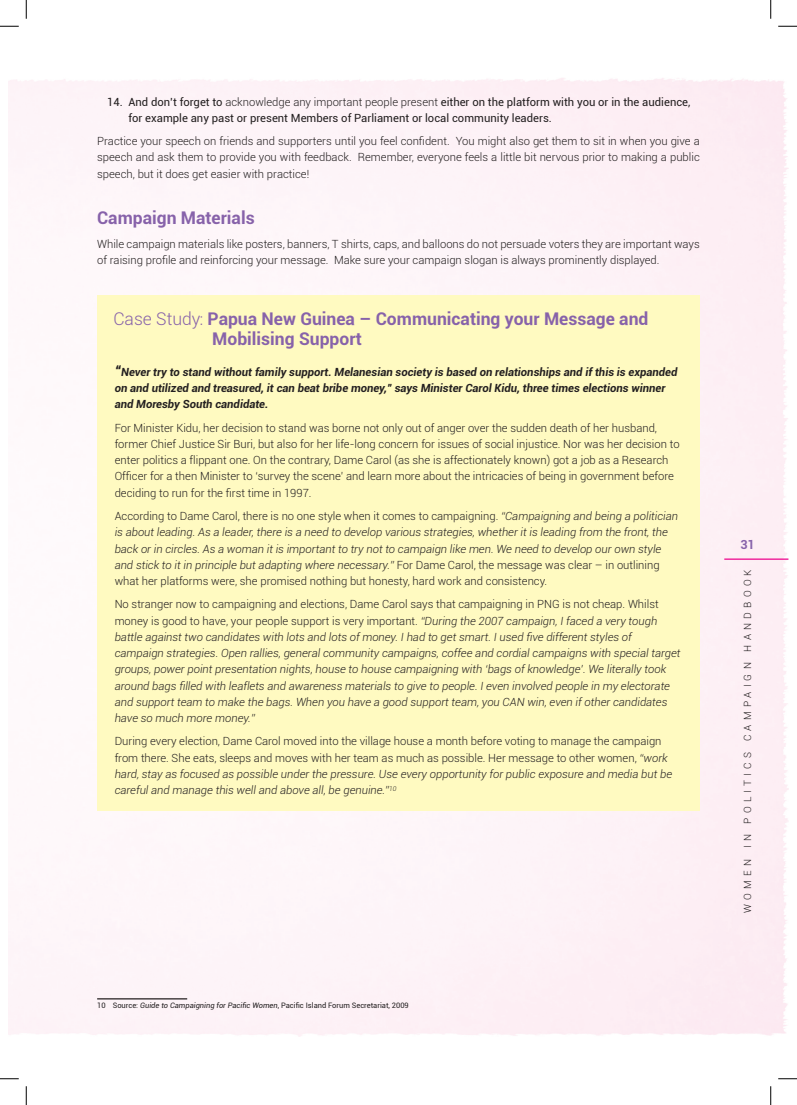
<style>
.page{position:relative;width:797px;height:1105px;background:#fff}
.page>*{position:absolute;margin:0;border:0;box-sizing:border-box;transform-origin:0 0}
.t1{font:700 17.5px/20.1px "Roboto";color:#8762aa}
.t2{font:700 12.5px "Roboto";color:#8762aa}
.t3{font:300 11.25px/16.2px "Roboto";color:#231f20}
.t4{font:italic 300 11.25px/16.2px "Roboto";color:#231f20}
.t5{font:italic 700 11.25px/16.2px "Roboto";color:#231f20}
.t6{font:11.25px/16.2px "Roboto";color:#231f20}
.t7{font:300 10px "Roboto";letter-spacing:.42em;color:#231f20}
.t8{font:7.5px "Roboto";color:#231f20}
.s1{font-weight:300}
.s2{font-size:15px}
.s3{font-style:normal}
.s4{font-style:italic}
</style>
<div class="page">
<hr style="left:724px;top:558px;width:64px;height:2px;background:#ed028c">
<div style="left:97px;top:296px;width:602px;height:515px;background:#fffac1"></div>
<hr style="left:97px;top:998px;width:90px;height:1px;background:#231f20">
<svg style="left:0;top:25px;width:19px;height:2px"></svg>
<svg style="left:778px;top:25px;width:19px;height:2px"></svg>
<svg style="left:0;top:1078px;width:19px;height:1px"></svg>
<svg style="left:778px;top:1078px;width:19px;height:1px"></svg>
<svg style="left:25px;top:0;width:2px;height:19px"></svg>
<svg style="left:25px;top:1086px;width:2px;height:19px"></svg>
<svg style="left:770px;top:0;width:1px;height:19px"></svg>
<svg style="left:770px;top:1086px;width:1px;height:19px"></svg>
<p class="t6" style="left:128px;top:93px;width:563px;text-indent:-21px">14. And don’t forget to <span class="s1">acknowledge any important people present</span> either on the platform with you or in the audience, for example any past or present Members of Parliament or local community leaders.</p>
<p class="t3" style="left:97px;top:133px;width:604px;text-align:justify">Practice your speech on friends and supporters until you feel confident. You might also get them to sit in when you give a speech and ask them to provide you with feedback. Remember, everyone feels a little bit nervous prior to making a public speech, but it does get easier with practice!</p>
<h1 class="t1" style="left:97px;top:207px;width:159px">Campaign Materials</h1>
<p class="t3" style="left:97px;top:235px;width:604px">While campaign materials like posters, banners, T shirts, caps, and balloons do not persuade voters they are important ways of raising profile and reinforcing your message. Make sure your campaign slogan is always prominently displayed.</p>
<h1 class="t1" style="left:212px;top:308px;width:438px;text-indent:-99px"><span class="s1">Case Study:</span> Papua New Guinea – Communicating your Message and<br>Mobilising Support</h1>
<p class="t5" style="left:115px;top:363px;width:564px"><span class="s2">“</span>Never try to stand without family support. Melanesian society is based on relationships and if this is expanded on and utilized and treasured, it can beat bribe money,” says Minister Carol Kidu, three times elections winner and Moresby South candidate.</p>
<p class="t3" style="left:115px;top:419px;width:566px">For M inister Kidu, her decision to stand was borne not only out of anger over the sudden death of her husband, former Chief Justice Sir Buri, but also for her life-long concern for issues of social injustice. Nor was her decision to enter politics a flippant one. On the contrary, Dame Carol (as she is affectionately known) got a job as a Research Officer for a then Minister to ‘survey the scene’ and learn more about the intricacies of being in government before deciding to run for the first time in 1997.</p>
<p class="t4" style="left:115px;top:507px;width:565px"><span class="s3">According to Dame Carol, there is no one style when it comes to campaigning.</span> “Campaigning and being a politician is about leading. As a leader, there is a need to develop various strategies, whether it is leading from the front, the back or in circles. As a woman it is important to try not to campaign like men. We need to develop our own style and stick to it in principle but adapting where necessary.” <span class="s3">For Dame Carol, the message was clear – in outlining what her platforms were, she promised nothing but honesty, hard work and consistency.</span></p>
<p class="t4" style="left:115px;top:596px;width:567px"><span class="s3">No stranger now to campaigning and elections, Dame Carol says that campaigning in PNG is not cheap. Whilst money is good to have, your people support is very important.</span> “During the 2007 campaign, I faced a very tough battle against two candidates with lots and lots of money. I had to get smart. I used five different styles of campaign strategies. Open rallies, general community campaigns, coffee and cordial campaigns with special target groups, power point presentation nights, house to house campaigning with ‘bags of knowledge’. We literally took around bags filled with leaflets and awareness materials to give to people. I even involved people in my electorate and support team to make the bags. When you have a good support team, you CAN win, even if other candidates have so much more money.”</p>
<p class="t3" style="left:115px;top:733px;width:559px">During every election, Dame Carol moved into the village house a month before voting to manage the campaign from there. She eats, sleeps and moves with her team as much as possible. Her message to other women, <span class="s4">“work hard, stay as focused as possible under the pressure. Use every opportunity for public exposure and media but be careful and manage this well and above all, be genuine.”</span><sup>10</sup></p>
<p class="t8" style="left:97px;top:1000px;width:313px">10 Source: <span class="s4">Guide to Campaigning for Pacific Women</span>, Pacific Island Forum Secretariat, 2009</p>
<p class="t2" style="left:740px;top:536px;width:16px">31</p>
<p class="t7" style="left:740px;top:913px;width:345px;rotate:-90deg">Women in Politics C ampaign Handbook</p>
</div>
